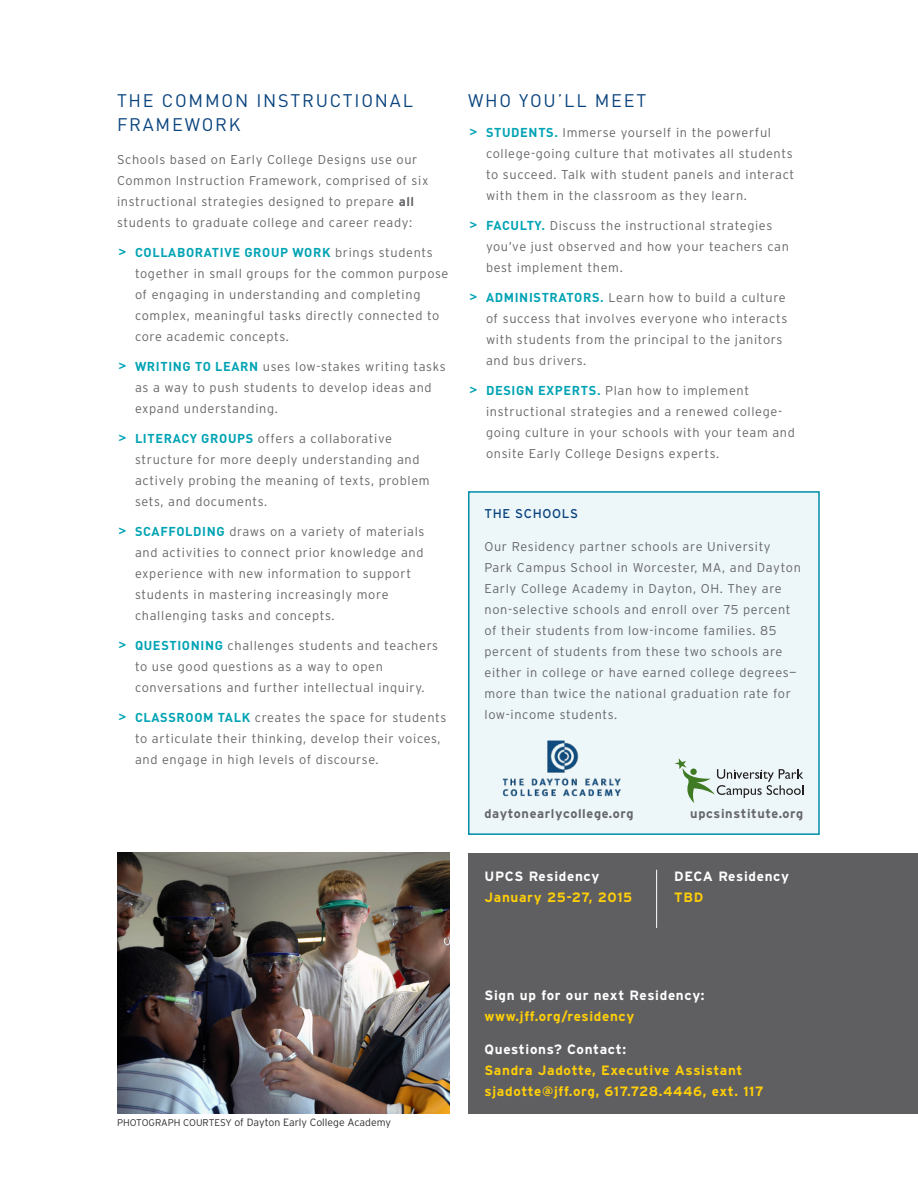
<style>
.page{position:relative;width:918px;height:1188px;background:#fff}
.page>*{position:absolute;margin:0;border:0;box-sizing:border-box;transform-origin:0 0}
.Header_2{font:18px/24px "DIN";letter-spacing:.1em;color:#09437d}
.Copy_white{font:700 13.5px/21px "Interstate";letter-spacing:.05em;color:#fece08}
.Copy_white-2{font:700 13.5px/21px "Interstate";letter-spacing:.05em;color:#fff}
.copy{font:300 12.75px/21px "Interstate";letter-spacing:.05em;color:#66676a}
.copy-2{font:700 12.75px "Interstate";letter-spacing:.05em;color:#66676a}
.Header_3{font:12.75px "Interstate";letter-spacing:.05em;color:#09437d}
.Boiler_plate{font:300 10.5px "Interstate";color:#312f30}
.s1{font-weight:700}
.s2{font-family:"Bell Centennial Bold Listing Alt";font-weight:400;color:#00a3b4}
.s3{font-family:"DIN";font-weight:700;color:#00a3b4}
.s4{color:#fff}
.s5{color:#fece08}
.s6{font-size:9.75px}
</style>
<div class="page">
<div style="left:468px;top:853px;width:450px;height:260px;background:#5f5f62"></div>
<div style="left:469px;top:492px;width:350px;height:342px;background:#edf6f9"></div>
<div style="left:468px;top:491px;width:352px;height:344px;border:2px solid #008da8"></div>
<img style="left:502px;top:740px;width:119px;height:57px">
<svg style="left:674px;top:758px;width:129px;height:45px"></svg>
<img style="left:117px;top:853px;width:333px;height:260px">
<hr style="left:656px;top:870px;width:1px;height:58px;background:#fff">
<p class="Header_2" style="left:117px;top:89px;width:298px">THE COMMON INSTRUCTIONAL<br>FRAMEWORK</p>
<p class="copy" style="left:117px;top:149px;width:313px">Schools based on Early College Designs use our Common Instruction Framework, comprised of six instructional strategies designed to prepare <span class="s1">all </span>students to graduate college and career ready:</p>
<p class="copy" style="left:135px;top:242px;width:315px;text-indent:-18px"><span class="s2">&gt;</span> <span class="s3">COLLABORATIVE GROUP WORK</span> brings students together in small groups for the common purpose of engaging in understanding and completing complex, meaningful tasks directly connected to core academic concepts.</p>
<p class="copy" style="left:135px;top:356px;width:312px;text-indent:-18px"><span class="s2">&gt;</span> <span class="s3">WRITING TO LEARN</span> uses low-stakes writing tasks as a way to push students to develop ideas and expand understanding.</p>
<p class="copy" style="left:135px;top:428px;width:296px;text-indent:-18px"><span class="s2">&gt;</span> <span class="s3">LITERACY GROUPS</span> offers a collaborative structure for more deeply understanding and actively probing the meaning of texts, problem sets, and documents.</p>
<p class="copy" style="left:135px;top:521px;width:291px;text-indent:-18px"><span class="s2">&gt;</span> <span class="s3">SCAFFOLDING</span> draws on a variety of materials and activities to connect prior knowledge and experience with new information to support students in mastering increasingly more challenging tasks and concepts.</p>
<p class="copy" style="left:135px;top:635px;width:305px;text-indent:-18px"><span class="s2">&gt;</span> <span class="s3">QUESTIONING</span> challenges students and teachers to use good questions as a way to open conversations and further intellectual inquiry.</p>
<p class="copy" style="left:135px;top:707px;width:313px;text-indent:-18px"><span class="s2">&gt;</span> <span class="s3">CLASSROOM TALK</span> creates the space for students to articulate their thinking, develop their voices, and engage in high levels of discourse.</p>
<p class="Header_2" style="left:468px;top:89px;width:180px">WHO YOU’LL MEET</p>
<p class="copy" style="left:486px;top:122px;width:310px;text-indent:-18px"><span class="s2">&gt;</span> <span class="s3">STUDENTS.</span> Immerse yourself in the powerful college-going culture that motivates all students to succeed. Talk with student panels and interact with them in the classroom as they learn.</p>
<p class="copy" style="left:486px;top:215px;width:305px;text-indent:-18px"><span class="s2">&gt;</span> <span class="s3">FACULTY.</span> Discuss the instructional strategies you’ve just observed and how your teachers can best implement them.</p>
<p class="copy" style="left:486px;top:287px;width:303px;text-indent:-18px"><span class="s2">&gt;</span> <span class="s3">ADMINISTRATORS.</span> Learn how to build a culture of success that involves everyone who interacts with students from the principal to the janitors and bus drivers.</p>
<p class="copy" style="left:486px;top:380px;width:310px;text-indent:-18px"><span class="s2">&gt;</span> <span class="s3">DESIGN EXPERTS.</span> Plan how to implement instructional strategies and a renewed college&shy;going culture in your schools with your team and onsite Early College Designs experts.</p>
<p class="Header_3" style="left:484px;top:506px;width:95px">THE SCHOOLS</p>
<p class="copy" style="left:484px;top:536px;width:318px">Our Residency partner schools are University Park Campus School in Worcester, MA, and Dayton Early College Academy in Dayton, OH. They are non-selective schools and enroll over 75 percent of their students from low-income families. 85 percent of students from these two schools are either in college or have earned college degrees— more than twice the national graduation rate for low-income students.</p>
<p class="copy-2" style="left:484px;top:806px;width:151px">daytonearlycollege.org</p>
<p class="copy-2" style="left:690px;top:806px;width:114px">upcsinstitute.org</p>
<p class="Copy_white" style="left:484px;top:865px;width:149px"><span class="s4">UPCS Residency<br></span>January 25-27, 2015</p>
<p class="Copy_white-2" style="left:674px;top:865px;width:116px">DECA Residency<br><span class="s5">TBD</span></p>
<p class="Boiler_plate" style="left:117px;top:1117px;width:275px"><span class="s6">PHOTOGRAPH COURTESY</span> of Dayton Early College Academy</p>
<p class="Copy_white-2" style="left:484px;top:985px;width:222px">Sign up for our next Residency: <span class="s5">www.jff.org/residency</span></p>
<p class="Copy_white" style="left:484px;top:1039px;width:281px"><span class="s4">Questions? Contact:<br></span>Sandra Jadotte, Executive Assistant sjadotte@jff.org, 617.728.4446, ext. 117</p>
</div>
